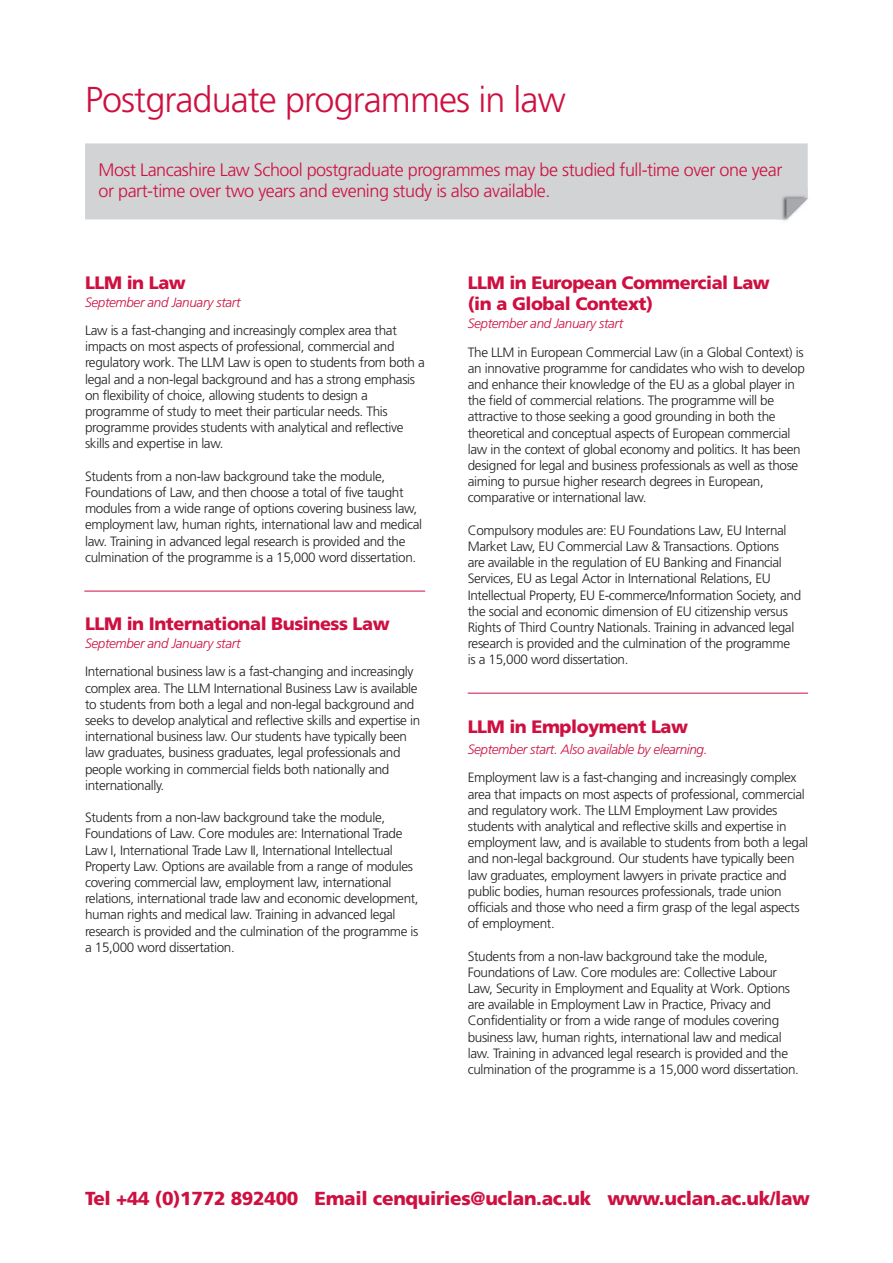
<style>
.page{position:relative;width:893px;height:1263px;background:#fff}
.page>*{position:absolute;margin:0;border:0;box-sizing:border-box;transform-origin:0 0}
.t1{font:300 36px "Frutiger";letter-spacing:-.025em;color:#ce1041}
.t2{font:900 18.9px "Frutiger";letter-spacing:-.015em;color:#ce1041}
.t3{font:300 18px/21.6px "Frutiger";letter-spacing:-.025em;color:#ce1041}
.t4{font:900 18px/21.6px "Frutiger";letter-spacing:-.025em;color:#ce1041}
.t5{font:300 13.5px/16.2px "Frutiger";letter-spacing:-.025em;color:#231f20}
.t6{font:italic 300 13.5px "Frutiger";letter-spacing:-.025em;color:#ce1041}
</style>
<div class="page">
<div style="left:85px;top:143px;width:723px;height:76px;background:#d1d3d4"></div>
<img style="left:776px;top:219px;width:13px;height:2px">
<img style="left:776px;top:189px;width:32px;height:30px">
<svg style="left:786px;top:198px;width:22px;height:21px"></svg>
<hr style="left:84px;top:591px;width:341px;height:1px;background:#ce1041">
<hr style="left:468px;top:693px;width:340px;height:1px;background:#ce1041">
<h1 class="t1" style="left:85px;top:85px;width:482px">Postgraduate programmes in law</h1>
<h3 class="t3" style="left:99px;top:160px;width:685px">Most Lancashire Law School postgraduate programmes may be studied full-time over one year or part-time over two years and evening study is also available.</h3>
<h3 class="t4" style="left:85px;top:273px;width:102px">LLM in Law</h3>
<p class="t6" style="left:85px;top:297px;width:157px">September and January start</p>
<p class="t5" style="left:85px;top:323px;width:341px">Law is a fast-changing and increasingly complex area that impacts on most aspects of professional, commercial and regulatory work. The LLM Law is open to students from both a legal and a non-legal background and has a strong emphasis on flexibility of choice, allowing students to design a programme of study to meet their particular needs. This programme provides students with analytical and reflective skills and expertise in law.</p>
<p class="t5" style="left:85px;top:469px;width:339px">Students from a non-law background take the module, Foundations of Law, and then choose a total of five taught modules from a wide range of options covering business law, employment law, human rights, international law and medical law. Training in advanced legal research is provided and the culmination of the programme is a 15,000 word dissertation.</p>
<h3 class="t4" style="left:85px;top:614px;width:306px">LLM in International Business Law</h3>
<p class="t6" style="left:85px;top:638px;width:157px">September and January start</p>
<p class="t5" style="left:85px;top:665px;width:337px">International business law is a fast-changing and increasingly complex area. The LLM International Business Law is available to students from both a legal and non-legal background and seeks to develop analytical and reflective skills and expertise in international business law. Our students have typically been law graduates, business graduates, legal professionals and people working in commercial fields both nationally and internationally.</p>
<p class="t5" style="left:85px;top:810px;width:335px">Students from a non-law background take the module, Foundations of Law. Core modules are: International Trade Law I, International Trade Law II, International Intellectual Property Law. Options are available from a range of modules covering commercial law, employment law, international relations, international trade law and economic development, human rights and medical law. Training in advanced legal research is provided and the culmination of the programme is a 15,000 word dissertation.</p>
<h3 class="t4" style="left:468px;top:273px;width:304px">LLM in European Commercial Law (in a Global Context)</h3>
<p class="t6" style="left:468px;top:318px;width:157px">September and January start</p>
<p class="t5" style="left:468px;top:345px;width:339px">The LLM in European Commercial Law (in a Global Context) is an innovative programme for candidates who wish to develop and enhance their knowledge of the EU as a global player in the field of commercial relations. The programme will be attractive to those seeking a good grounding in both the theoretical and conceptual aspects of European commercial law in the context of global economy and politics. It has been designed for legal and business professionals as well as those aiming to pursue higher research degrees in European, comparative or international law.</p>
<p class="t5" style="left:468px;top:523px;width:335px">Compulsory modules are: EU Foundations Law, EU Internal Market Law, EU Commercial Law &amp; Transactions. Options<br>are available in the regulation of EU Banking and Financial Services, EU as Legal Actor in International Relations, EU Intellectual Property, EU E-commerce/Information Society, and the social and economic dimension of EU citizenship versus Rights of Third Country Nationals. Training in advanced legal research is provided and the culmination of the programme is a 15,000 word dissertation.</p>
<h3 class="t4" style="left:468px;top:717px;width:222px">LLM in Employment Law</h3>
<p class="t6" style="left:468px;top:744px;width:241px">September start. Also available by elearning.</p>
<p class="t5" style="left:468px;top:771px;width:342px">Employment law is a fast-changing and increasingly complex area that impacts on most aspects of professional, commercial and regulatory work. The LLM Employment Law provides students with analytical and reflective skills and expertise in employment law, and is available to students from both a legal and non-legal background. Our students have typically been law graduates, employment lawyers in private practice and public bodies, human resources professionals, trade union officials and those who need a firm grasp of the legal aspects of employment.</p>
<p class="t5" style="left:468px;top:949px;width:333px">Students from a non-law background take the module, Foundations of Law. Core modules are: Collective Labour Law, Security in Employment and Equality at Work. Options are available in Employment Law in Practice, Privacy and Confidentiality or from a wide range of modules covering business law, human rights, international law and medical law. Training in advanced legal research is provided and the culmination of the programme is a 15,000 word dissertation.</p>
<h2 class="t2" style="left:85px;top:1190px;width:726px">Tel +44 (0)1772 892400 Email cenquiries@uclan.ac.uk www.uclan.ac.uk/law</h2>
</div>
